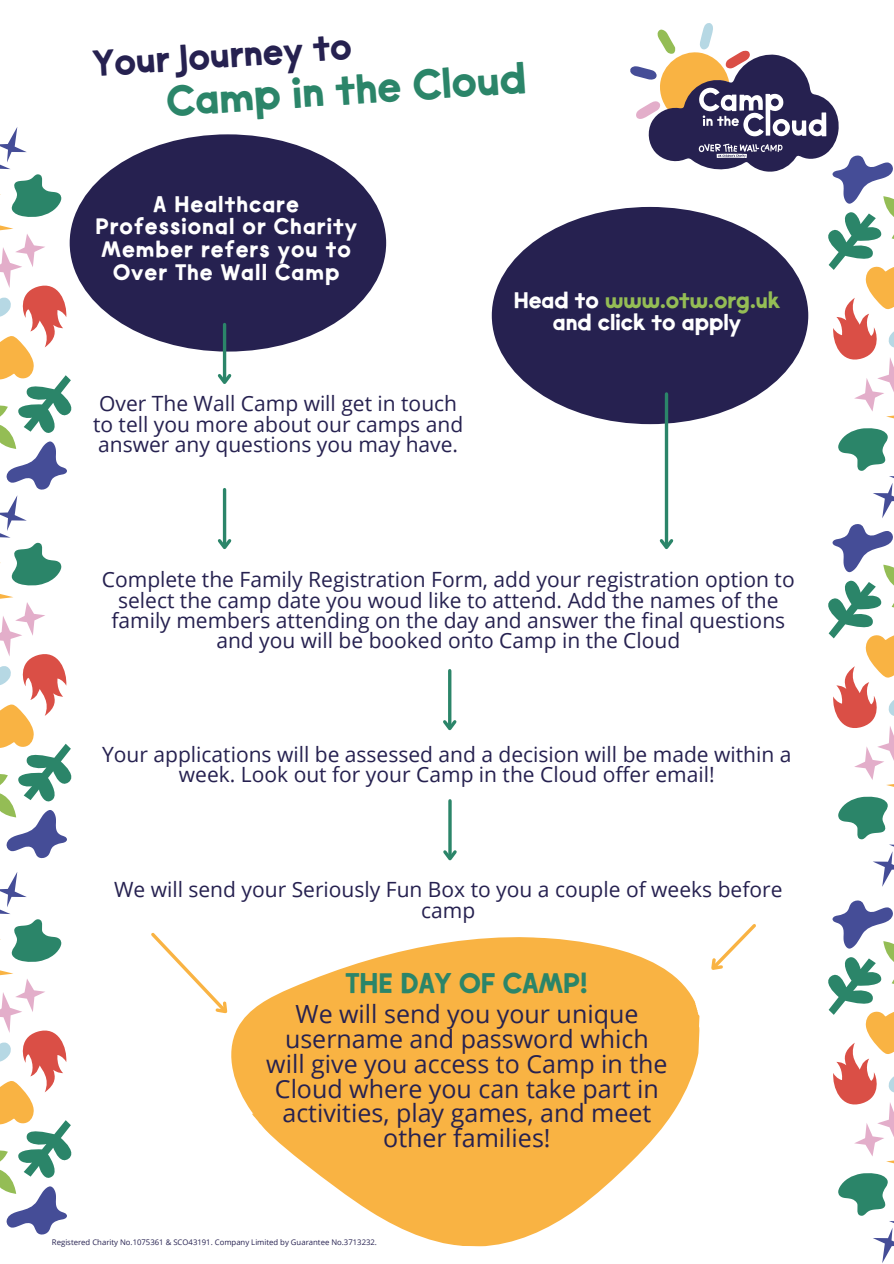
<style>
.page{position:relative;width:894px;height:1264px;background:#fff}
.page>*{position:absolute;margin:0;border:0;box-sizing:border-box;transform-origin:0 0}
.t1{font:42.15px "Salad Days";color:#2b8569}
.t2{font:36.3px "Salad Days";color:#262150}
.t3{font:28.5px "Salad Days";color:#2b8569}
.t4{font:25.05px/24.8px "Open Sans";color:#262150;text-align:center}
.t5{font:22.5px/22.5px "Salad Days";letter-spacing:.045em;color:#fff;text-align:center}
.t6{font:22.5px/22.5px "Salad Days";color:#fff;text-align:center}
.t7{font:21px/20.2px "Open Sans";color:#262150;text-align:center}
.t8{font:7.8px "Open Sans";color:#262150}
.s1{color:#94bd55}
</style>
<div class="page">
<hr style="left:223px;top:489px;width:3px;height:57px;background:#2b8569">
<svg style="left:217px;top:536px;width:15px;height:14px"></svg>
<svg style="left:828px;top:900px;width:65px;height:363px"></svg>
<div style="left:491px;top:207px;width:317px;height:217px;background:#262150;border-radius:50%"></div>
<div style="left:70px;top:134px;width:316px;height:217px;background:#262150;border-radius:50%"></div>
<hr style="left:223px;top:324px;width:3px;height:57px;background:#2b8569">
<svg style="left:217px;top:371px;width:15px;height:13px"></svg>
<svg style="left:0;top:127px;width:71px;height:731px"></svg>
<svg style="left:0;top:872px;width:71px;height:362px"></svg>
<svg style="left:151px;top:932px;width:65px;height:79px"></svg>
<svg style="left:711px;top:924px;width:45px;height:46px"></svg>
<svg style="left:216px;top:937px;width:484px;height:310px;fill:#f9b343"></svg>
<hr style="left:448px;top:670px;width:3px;height:57px;background:#2b8569">
<svg style="left:443px;top:717px;width:14px;height:14px"></svg>
<hr style="left:448px;top:800px;width:3px;height:57px;background:#2b8569">
<svg style="left:443px;top:847px;width:14px;height:14px"></svg>
<svg style="left:629px;top:23px;width:264px;height:863px"></svg>
<p class="t2" style="left:92px;top:48px;width:260px;rotate:-4deg">Your Journey to</p>
<p class="t1" style="left:165px;top:84px;width:362px;rotate:-4deg">Camp in the Cloud</p>
<p class="t5" style="left:95px;top:196px;width:263px">A Healthcare<br>Professional or Charity<br>Member refers you to<br>Over The Wall Camp</p>
<h3 class="t7" style="left:93px;top:393px;width:371px;text-align:left">Over The Wall Camp will get in touch to tell you more about our camps and answer any questions you may have.</h3>
<h3 class="t6" style="left:513px;top:291px;width:268px">Head to <span class="s1">www.otw.org.uk </span>and click to apply</h3>
<p class="t7" style="left:102px;top:569px;width:694px">Complete the Family Registration Form, add your registration option to select the camp date you woud like to attend. Add the names of the family members attending on the day and answer the final questions and you will be booked onto Camp in the Cloud</p>
<p class="t7" style="left:102px;top:743px;width:690px">Your applications will be assessed and a decision will be made within a week. Look out for your Camp in the Cloud offer email!</p>
<h1 class="t7" style="left:114px;top:879px;width:669px">We will send your Seriously Fun Box to you a couple of weeks before camp</h1>
<h3 class="t3" style="left:346px;top:971px;width:243px">THE DAY OF CAMP!</h3>
<h3 class="t4" style="left:266px;top:1001px;width:403px">We will send you your unique username and password which will give you access to Camp in the<br>Cloud where you can take part in activities, play games, and meet other families!</h3>
<p class="t8" style="left:52px;top:1236px;width:326px">Registered Charity No.1075361 &amp; SCO43191. Company Limited by Guarantee No.3713232.</p>
</div>
